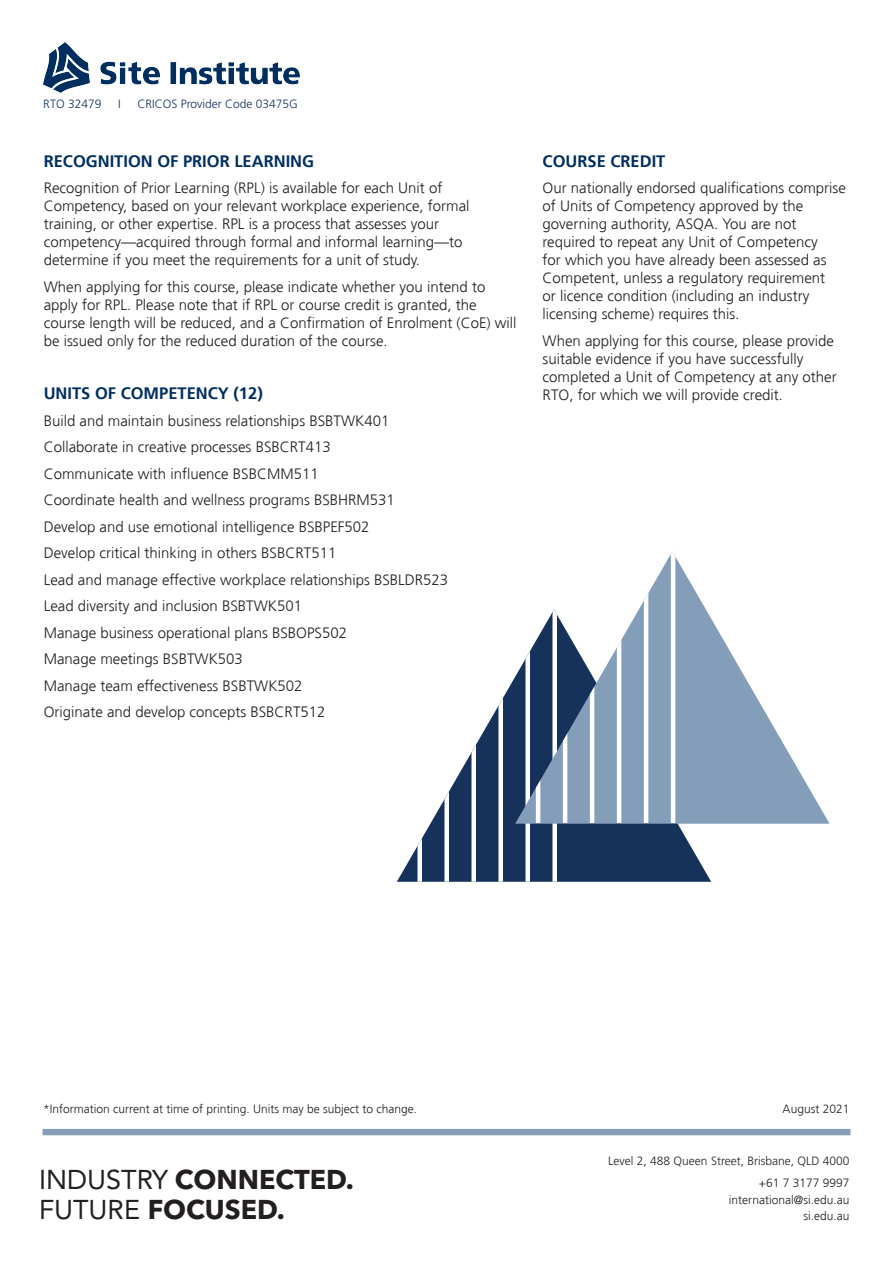
<style>
.page{position:relative;width:893px;height:1263px;background:#fff}
.page>*{position:absolute;margin:0;border:0;box-sizing:border-box;transform-origin:0 0}
.t1{font:700 27px "Avenir Next LT Pro";color:#231f20}
.Subheadings{font:700 16.5px "Frutiger";color:#002e5e}
.Body{font:300 15px/18px "Frutiger";color:#231f20}
.Body_Bold{font:300 12px "Frutiger";color:#231f20}
.t2{font:300 12px "Frutiger LT Std";color:#231f20}
.Body_Bold-2{font:300 12px "Frutiger LT Std";color:#16325c}
.s1{font-family:"Avenir";font-weight:400}
</style>
<div class="page">
<div style="left:43px;top:1129px;width:807px;height:6px;background:#879eb8"></div>
<svg style="left:397px;top:677px;width:314px;height:205px;fill:#16325a"></svg>
<div style="left:552px;top:609px;width:5px;height:273px;background:#fff"></div>
<div style="left:525px;top:609px;width:5px;height:273px;background:#fff"></div>
<div style="left:498px;top:609px;width:5px;height:273px;background:#fff"></div>
<div style="left:471px;top:609px;width:5px;height:273px;background:#fff"></div>
<div style="left:444px;top:609px;width:5px;height:273px;background:#fff"></div>
<div style="left:417px;top:609px;width:5px;height:273px;background:#fff"></div>
<svg style="left:515px;top:554px;width:314px;height:270px;fill:#849db8"></svg>
<hr style="left:671px;top:551px;width:4px;height:272px;background:#fff">
<hr style="left:644px;top:551px;width:4px;height:272px;background:#fff">
<hr style="left:617px;top:551px;width:4px;height:272px;background:#fff">
<hr style="left:590px;top:551px;width:4px;height:272px;background:#fff">
<svg style="left:563px;top:554px;width:4px;height:269px"></svg>
<svg style="left:536px;top:554px;width:4px;height:269px"></svg>
<img style="left:44px;top:43px;width:255px;height:49px">
<p class="Body_Bold-2" style="left:43px;top:97px;width:60px">RTO 32479</p>
<p class="Body_Bold-2" style="left:118px;top:97px;width:4px">I</p>
<p class="Body_Bold-2" style="left:137px;top:97px;width:162px">CRICOS Provider Code 03475G</p>
<p class="Subheadings" style="left:44px;top:151px;width:272px">RECOGNITION OF PRIOR LEARNING</p>
<p class="Body" style="left:44px;top:179px;width:427px">Recognition of Prior Learning (RPL) is available for each Unit of Competency, based on your relevant workplace experience, formal training, or other expertise. RPL is a process that assesses your competency—acquired through formal and informal learning—to determine if you meet the requirements for a unit of study.</p>
<p class="Body" style="left:44px;top:278px;width:474px">When applying for this course, please indicate whether you intend to apply for RPL. Please note that if RPL or course credit is granted, the course length will be reduced, and a Confirmation of Enrolment (CoE) will be issued only for the reduced duration of the course.</p>
<p class="Subheadings" style="left:44px;top:384px;width:221px">UNITS OF COMPETENCY (12)</p>
<p class="Body" style="left:44px;top:412px;width:347px">Build and maintain business relationships BSBTWK401</p>
<p class="Body" style="left:44px;top:438px;width:289px">Collaborate in creative processes BSBCRT413</p>
<p class="Body" style="left:44px;top:465px;width:277px">Communicate with influence BSBCMM511</p>
<p class="Body" style="left:44px;top:491px;width:353px">Coordinate health and wellness programs BSBHRM531</p>
<p class="Body" style="left:44px;top:518px;width:327px">Develop and use emotional intelligence BSBPEF502</p>
<p class="Body" style="left:44px;top:544px;width:294px">Develop critical thinking in others BSBCRT511</p>
<p class="Body" style="left:44px;top:571px;width:406px">Lead and manage effective workplace relationships BSBLDR523</p>
<p class="Body" style="left:44px;top:597px;width:260px">Lead diversity and inclusion BSBTWK501</p>
<p class="Body" style="left:44px;top:624px;width:305px">Manage business operational plans BSBOPS502</p>
<p class="Body" style="left:44px;top:650px;width:201px">Manage meetings BSBTWK503</p>
<p class="Body" style="left:44px;top:677px;width:260px">Manage team effectiveness BSBTWK502</p>
<p class="Body" style="left:44px;top:703px;width:283px">Originate and develop concepts BSBCRT512</p>
<p class="Subheadings" style="left:543px;top:151px;width:124px">COURSE CREDIT</p>
<p class="Body" style="left:543px;top:179px;width:305px">Our nationally endorsed qualifications comprise of Units of Competency approved by the governing authority, ASQA. You are not required to repeat any Unit of Competency<br>for which you have already been assessed as Competent, unless a regulatory requirement<br>or licence condition (including an industry licensing scheme) requires this.</p>
<p class="Body" style="left:543px;top:332px;width:296px">When applying for this course, please provide suitable evidence if you have successfully completed a Unit of Competency at any other RTO, for which we will provide credit.</p>
<p class="Body_Bold" style="left:43px;top:1102px;width:375px">*Information current at time of printing. Units may be subject to change.</p>
<p class="Body_Bold" style="left:783px;top:1102px;width:68px">August 2021</p>
<p class="t2" style="left:608px;top:1154px;width:243px">Level 2, 488 Queen Street, Brisbane, QLD 4000</p>
<p class="Body_Bold" style="left:759px;top:1176px;width:92px">+61 7 3177 9997</p>
<p class="Body_Bold" style="left:729px;top:1193px;width:122px">international@si.edu.au</p>
<p class="Body_Bold" style="left:803px;top:1209px;width:48px">si.edu.au</p>
<p class="t1" style="left:39px;top:1163px;width:316px"><span class="s1">INDUSTRY</span> CONNECTED.</p>
<p class="t1" style="left:39px;top:1193px;width:247px"><span class="s1">FUTURE</span> FOCUSED.</p>
</div>
